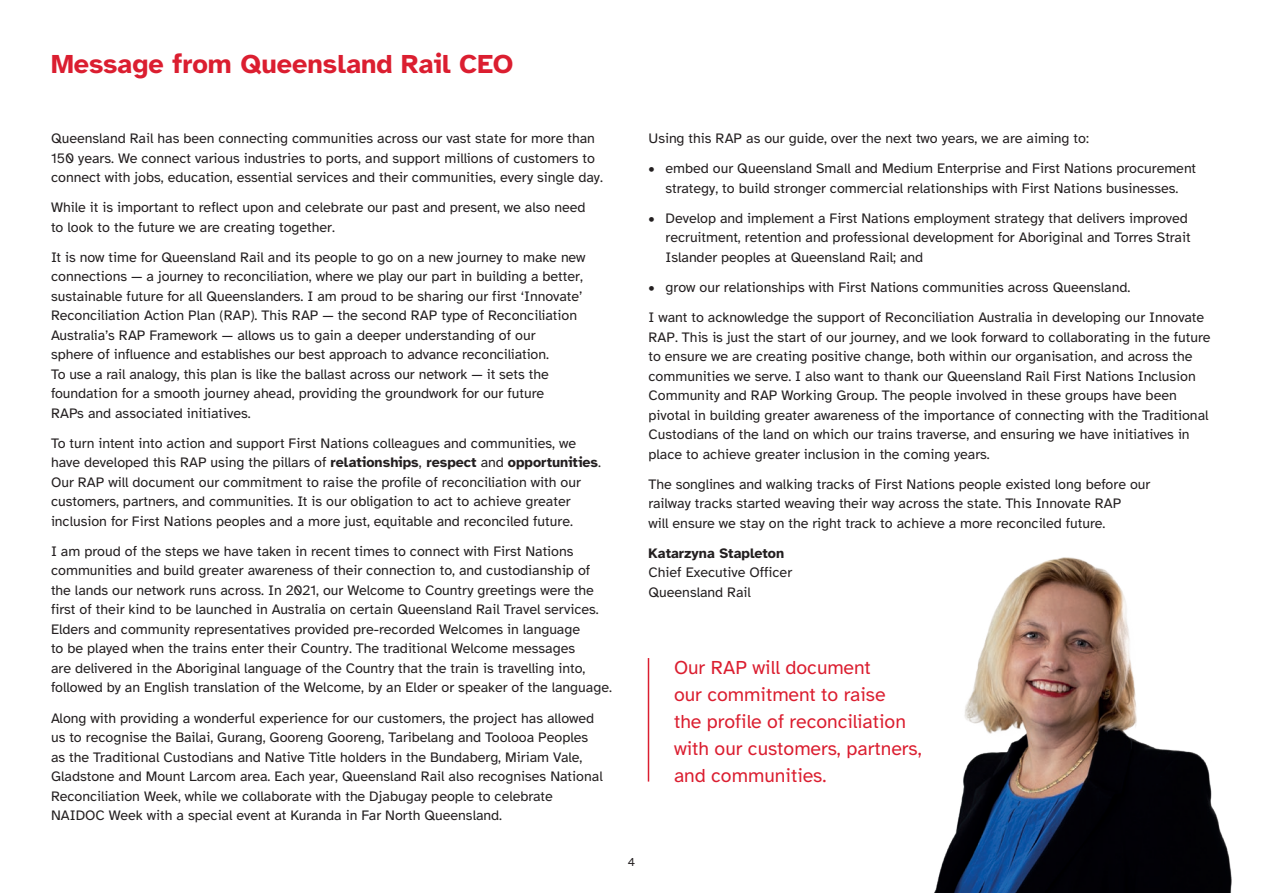
<style>
.page{position:relative;width:1263px;height:893px;background:#fff}
.page>*{position:absolute;margin:0;border:0;box-sizing:border-box;transform-origin:0 0}
.Heading_2{font:700 27px "Atkinson Hyperlegible";color:#db1e30}
.t1{font:19.5px/27px "Atkinson Hyperlegible";color:#db1e30}
.Body{font:14.25px/19.5px "Atkinson Hyperlegible";color:#231f20}
.Body_no_space_after{font:14.25px "Atkinson Hyperlegible";color:#231f20}
.Body_no_space_after-2{font:700 14.25px "Atkinson Hyperlegible";color:#231f20}
.t2{font:12px "Atkinson Hyperlegible";color:#231f20}
.s1{font-weight:700}
</style>
<div class="page">
<hr style="left:648px;top:658px;width:1px;height:124px;background:#db1e30">
<img style="left:934px;top:557px;width:298px;height:336px">
<h2 class="Heading_2" style="left:51px;top:48px;width:464px">Message from Queensland Rail CEO</h2>
<p class="Body" style="left:51px;top:129px;width:553px">Queensland Rail has been connecting communities across our vast state for more than<br>150 years. We connect various industries to ports, and support millions of customers to connect with jobs, education, essential services and their communities, every single day.</p>
<p class="Body" style="left:51px;top:198px;width:536px">While it is important to reflect upon and celebrate our past and present, we also need to look to the future we are creating together.</p>
<p class="Body" style="left:51px;top:247px;width:536px">It is now time for Queensland Rail and its people to go on a new journey to make new connections — a journey to reconciliation, where we play our part in building a better, sustainable future for all Queenslanders. I am proud to be sharing our first ‘Innovate’ Reconciliation Action Plan (RAP). This RAP — the second RAP type of Reconciliation Australia’s RAP Framework — allows us to gain a deeper understanding of our<br>sphere of influence and establishes our best approach to advance reconciliation.<br>To use a rail analogy, this plan is like the ballast across our network — it sets the foundation for a smooth journey ahead, providing the groundwork for our future<br>RAPs and associated initiatives.</p>
<p class="Body" style="left:51px;top:434px;width:552px">To turn intent into action and support First Nations colleagues and communities, we have developed this RAP using the pillars of <span class="s1">relationships</span>, <span class="s1">respect</span> and <span class="s1">opportunities</span>.<br>Our RAP will document our commitment to raise the profile of reconciliation with our customers, partners, and communities. It is our obligation to act to achieve greater inclusion for First Nations peoples and a more just, equitable and reconciled future.</p>
<p class="Body" style="left:51px;top:542px;width:562px">I am proud of the steps we have taken in recent times to connect with First Nations communities and build greater awareness of their connection to, and custodianship of the lands our network runs across. In 2021, our Welcome to Country greetings were the first of their kind to be launched in Australia on certain Queensland Rail Travel services.<br>Elders and community representatives provided pre-recorded Welcomes in language<br>to be played when the trains enter their Country. The traditional Welcome messages<br>are delivered in the Aboriginal language of the Country that the train is travelling into, followed by an English translation of the Welcome, by an Elder or speaker of the language.</p>
<p class="Body" style="left:51px;top:708px;width:553px">Along with providing a wonderful experience for our customers, the project has allowed us to recognise the Bailai, Gurang, Gooreng Gooreng, Taribelang and Toolooa Peoples as the Traditional Custodians and Native Title holders in the Bundaberg, Miriam Vale, Gladstone and Mount Larcom area. Each year, Queensland Rail also recognises National Reconciliation Week, while we collaborate with the Djabugay people to celebrate NAIDOC Week with a special event at Kuranda in Far North Queensland.</p>
<p class="Body" style="left:648px;top:129px;width:442px">Using this RAP as our guide, over the next two years, we are aiming to:</p>
<p class="Body" style="left:648px;top:159px;width:549px;text-align:center">• embed our Queensland Small and Medium Enterprise and First Nations procurement strategy, to build stronger commercial relationships with First Nations businesses.</p>
<p class="Body" style="left:665px;top:209px;width:527px;text-indent:-17px">• Develop and implement a First Nations employment strategy that delivers improved recruitment, retention and professional development for Aboriginal and Torres Strait<br>Islander peoples at Queensland Rail; and</p>
<p class="Body" style="left:648px;top:278px;width:483px">• grow our relationships with First Nations communities across Queensland.</p>
<p class="Body" style="left:648px;top:308px;width:564px">I want to acknowledge the support of Reconciliation Australia in developing our Innovate RAP. This is just the start of our journey, and we look forward to collaborating in the future to ensure we are creating positive change, both within our organisation, and across the communities we serve. I also want to thank our Queensland Rail First Nations Inclusion Community and RAP Working Group. The people involved in these groups have been pivotal in building greater awareness of the importance of connecting with the Traditional Custodians of the land on which our trains traverse, and ensuring we have initiatives in place to achieve greater inclusion in the coming years.</p>
<p class="Body" style="left:648px;top:474px;width:503px">The songlines and walking tracks of First Nations people existed long before our railway tracks started weaving their way across the state. This Innovate RAP<br>will ensure we stay on the right track to achieve a more reconciled future.</p>
<p class="Body_no_space_after-2" style="left:648px;top:545px;width:137px">Katarzyna Stapleton</p>
<p class="Body_no_space_after" style="left:648px;top:565px;width:145px">Chief Executive Officer</p>
<p class="Body" style="left:648px;top:583px;width:104px">Queensland Rail</p>
<h2 class="t1" style="left:674px;top:654px;width:249px">Our RAP will document<br>our commitment to raise<br>the profile of reconciliation with our customers, partners, and communities.</h2>
<p class="t2" style="left:628px;top:855px;width:9px">4</p>
</div>
